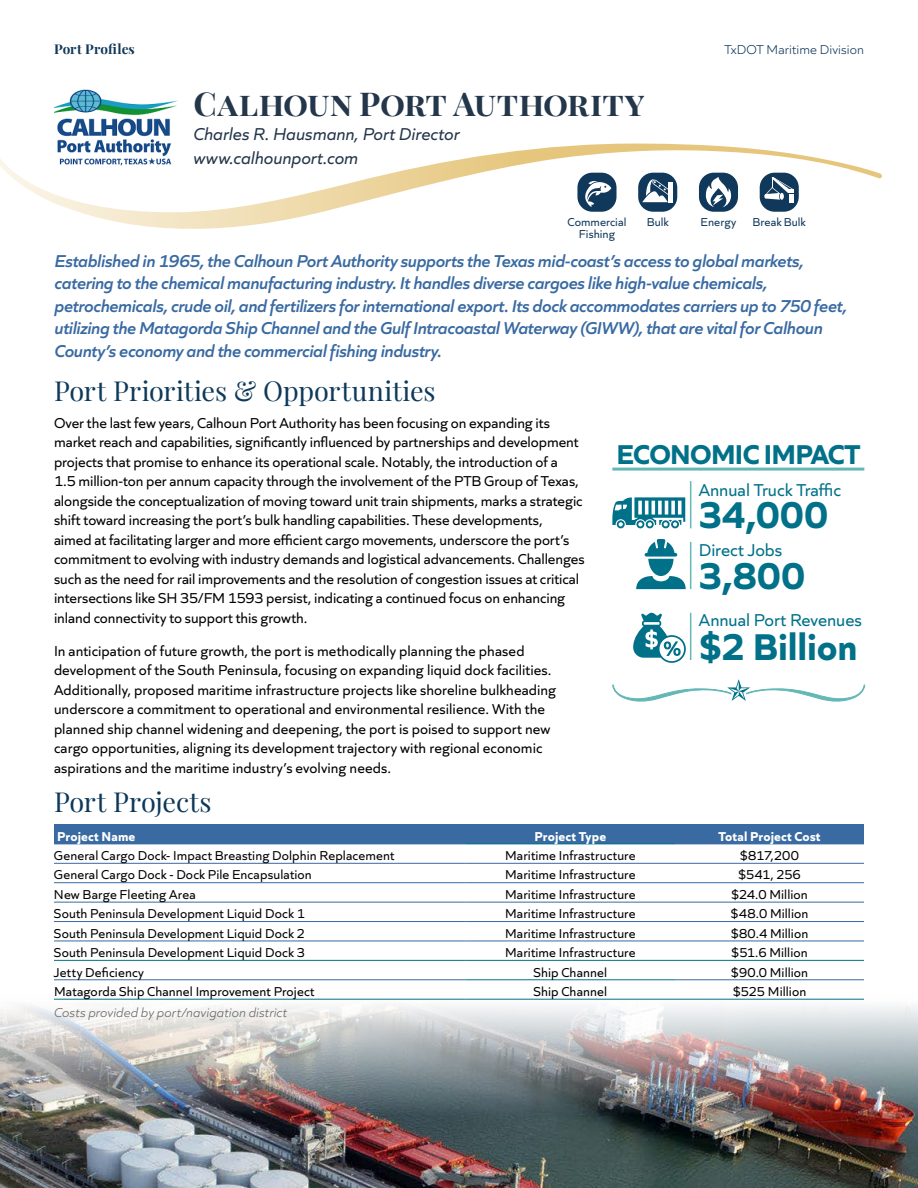
<style>
.page{position:relative;width:918px;height:1188px;background:#fff}
.page>*{position:absolute;margin:0;border:0;box-sizing:border-box;transform-origin:0 0}
.t1{font:700 39px "Quiet Sans";letter-spacing:-.005em;color:#007188}
.t2{font:700 33px "Playfair Display";letter-spacing:.01em;color:#24364a}
.t3{font:700 28.5px "Quiet Sans";letter-spacing:-.025em;color:#007188}
.t4{font:27px "Playfair Display";letter-spacing:-.005em;color:#0d395a}
.t5{font:27px "Playfair Display";color:#0d385a}
.t6{font:italic 600 18px/22.5px "Quiet Sans";letter-spacing:-.02em;color:#396aa2}
.t7{font:italic 18px/24px "Quiet Sans";letter-spacing:-.005em;color:#24364a}
.t8{font:18px "Quiet Sans";color:#007188}
.t9{font:15px/19.5px "Quiet Sans";color:#000}
.t10{font:13.5px "Quiet Sans";letter-spacing:.01em;color:#000}
.t11{font:700 13.5px "Quiet Sans";letter-spacing:.015em;color:#fff}
.t12{font:italic 300 13.5px "Quiet Sans";letter-spacing:.005em;color:#636466}
.t13{font:300 13.5px "Quiet Sans";letter-spacing:.01em;color:#10385a}
.t14{font:700 13.5px "Playfair Display";letter-spacing:.005em;color:#10385a}
.t15{font:12px/12px "Quiet Sans";letter-spacing:.005em;color:#10385a;text-align:center}
</style>
<div class="page">
<img style="left:0;top:998px;width:917px;height:190px">
<img style="left:54px;top:89px;width:124px;height:26px">
<div style="left:54px;top:824px;width:412px;height:20px;background:#396aa2"></div>
<div style="left:466px;top:824px;width:209px;height:20px;background:#396aa2"></div>
<div style="left:675px;top:824px;width:189px;height:20px;background:#396aa2"></div>
<hr style="left:466px;top:844px;width:209px;height:1px;background:#007188">
<hr style="left:54px;top:960px;width:412px;height:1px;background:#007188">
<hr style="left:466px;top:960px;width:209px;height:1px;background:#007188">
<hr style="left:675px;top:960px;width:189px;height:1px;background:#007188">
<hr style="left:466px;top:979px;width:209px;height:1px;background:#007188">
<hr style="left:54px;top:999px;width:412px;height:1px;background:#007188">
<hr style="left:466px;top:999px;width:209px;height:1px;background:#007188">
<hr style="left:675px;top:999px;width:189px;height:1px;background:#007188">
<hr style="left:54px;top:844px;width:412px;height:1px;background:#396aa2">
<hr style="left:675px;top:844px;width:189px;height:1px;background:#396aa2">
<hr style="left:54px;top:863px;width:412px;height:1px;background:#396aa2">
<hr style="left:466px;top:863px;width:209px;height:1px;background:#396aa2">
<hr style="left:675px;top:863px;width:189px;height:1px;background:#396aa2">
<hr style="left:54px;top:882px;width:412px;height:1px;background:#396aa2">
<hr style="left:466px;top:882px;width:209px;height:1px;background:#396aa2">
<hr style="left:675px;top:882px;width:189px;height:1px;background:#396aa2">
<hr style="left:54px;top:902px;width:412px;height:1px;background:#396aa2">
<hr style="left:466px;top:902px;width:209px;height:1px;background:#396aa2">
<hr style="left:675px;top:902px;width:189px;height:1px;background:#396aa2">
<hr style="left:54px;top:921px;width:412px;height:1px;background:#396aa2">
<hr style="left:466px;top:921px;width:209px;height:1px;background:#396aa2">
<hr style="left:675px;top:921px;width:189px;height:1px;background:#396aa2">
<hr style="left:54px;top:941px;width:412px;height:1px;background:#396aa2">
<hr style="left:466px;top:941px;width:209px;height:1px;background:#396aa2">
<hr style="left:675px;top:941px;width:189px;height:1px;background:#396aa2">
<hr style="left:54px;top:979px;width:412px;height:1px;background:#396aa2">
<hr style="left:675px;top:979px;width:189px;height:1px;background:#396aa2">
<svg style="left:0;top:118px;width:882px;height:111px"></svg>
<hr style="left:690px;top:481px;width:1px;height:47px;background:#63b8b7">
<hr style="left:612px;top:468px;width:252px;height:3px;background:#63b8b7">
<hr style="left:690px;top:542px;width:1px;height:47px;background:#63b8b7">
<svg style="left:636px;top:539px;width:50px;height:50px"></svg>
<svg style="left:633px;top:612px;width:53px;height:51px"></svg>
<hr style="left:690px;top:613px;width:1px;height:47px;background:#63b8b7">
<div style="left:577px;top:173px;width:40px;height:39px;background:#10385a;border-radius:15px"></div>
<svg style="left:581px;top:181px;width:30px;height:26px"></svg>
<div style="left:638px;top:173px;width:39px;height:39px;background:#10385a;border-radius:15px"></div>
<svg style="left:642px;top:179px;width:27px;height:23px"></svg>
<hr style="left:669px;top:182px;width:4px;height:20px;background:#fff">
<div style="left:699px;top:173px;width:39px;height:39px;background:#10385a;border-radius:15px"></div>
<svg style="left:706px;top:177px;width:25px;height:30px"></svg>
<div style="left:760px;top:173px;width:39px;height:39px;background:#10385a;border-radius:15px"></div>
<svg style="left:764px;top:177px;width:30px;height:26px"></svg>
<svg style="left:612px;top:497px;width:73px;height:31px"></svg>
<svg style="left:612px;top:679px;width:254px;height:23px"></svg>
<p class="t14" style="left:54px;top:38px;width:82px">PORT PROFILES</p>
<p class="t13" style="left:724px;top:40px;width:141px">TxDOT Maritime Division</p>
<h2 class="t2" style="left:194px;top:78px;width:453px">CALHOUN PORT AUTHORITY</h2>
<p class="t7" style="left:194px;top:121px;width:268px">Charles R. Hausmann, Port Director www.calhounport.com</p>
<p class="t15" style="left:568px;top:216px;width:60px">Commercial<br>Fishing</p>
<p class="t15" style="left:647px;top:216px;width:24px">Bulk</p>
<p class="t15" style="left:701px;top:216px;width:37px">Energy</p>
<p class="t15" style="left:753px;top:216px;width:55px">Break Bulk</p>
<p class="t6" style="left:55px;top:248px;width:794px">Established in 1965, the Calhoun Port Authority supports the Texas mid-coast’s access to global markets, catering to the chemical manufacturing industry. It handles diverse cargoes like high-value chemicals, petrochemicals, crude oil, and fertilizers for international export. Its dock accommodates carriers up to 750 feet, utilizing the Matagorda Ship Channel and the Gulf Intracoastal Waterway (GIWW), that are vital for Calhoun County’s economy and the commercial fishing industry.</p>
<h3 class="t4" style="left:54px;top:370px;width:383px">Port Priorities &amp; Opportunities</h3>
<p class="t9" style="left:54px;top:412px;width:532px">Over the last few years, Calhoun Port Authority has been focusing on expanding its market reach and capabilities, significantly influenced by partnerships and development projects that promise to enhance its operational scale. Notably, the introduction of a<br>1.5 million-ton per annum capacity through the involvement of the PTB Group of Texas, alongside the conceptualization of moving toward unit train shipments, marks a strategic shift toward increasing the port’s bulk handling capabilities. These developments,<br>aimed at facilitating larger and more efficient cargo movements, underscore the port’s commitment to evolving with industry demands and logistical advancements. Challenges such as the need for rail improvements and the resolution of congestion issues at critical intersections like SH 35/FM 1593 persist, indicating a continued focus on enhancing inland connectivity to support this growth.</p>
<p class="t9" style="left:54px;top:640px;width:504px">In anticipation of future growth, the port is methodically planning the phased development of the South Peninsula, focusing on expanding liquid dock facilities.<br>Additionally, proposed maritime infrastructure projects like shoreline bulkheading underscore a commitment to operational and environmental resilience. With the planned ship channel widening and deepening, the port is poised to support new cargo opportunities, aligning its development trajectory with regional economic aspirations and the maritime industry’s evolving needs.</p>
<h3 class="t5" style="left:54px;top:781px;width:159px">Port Projects</h3>
<p class="t11" style="left:57px;top:826px;width:80px">Project Name</p>
<p class="t11" style="left:535px;top:826px;width:73px">Project Type</p>
<p class="t11" style="left:718px;top:826px;width:103px">Total Project Cost</p>
<p class="t10" style="left:54px;top:846px;width:342px">General Cargo Dock- Impact Breasting Dolphin Replacement</p>
<p class="t10" style="left:505px;top:846px;width:132px">Maritime Infrastructure</p>
<p class="t10" style="left:740px;top:846px;width:61px">$817,200</p>
<p class="t10" style="left:54px;top:865px;width:259px">General Cargo Dock - Dock Pile Encapsulation</p>
<p class="t10" style="left:505px;top:865px;width:132px">Maritime Infrastructure</p>
<p class="t10" style="left:738px;top:865px;width:64px">$541, 256</p>
<p class="t10" style="left:54px;top:884px;width:143px">New Barge Fleeting Area</p>
<p class="t10" style="left:505px;top:884px;width:132px">Maritime Infrastructure</p>
<p class="t10" style="left:731px;top:884px;width:78px">$24.0 Million</p>
<p class="t10" style="left:54px;top:904px;width:253px">South Peninsula Development Liquid Dock 1</p>
<p class="t10" style="left:505px;top:904px;width:132px">Maritime Infrastructure</p>
<p class="t10" style="left:731px;top:904px;width:79px">$48.0 Million</p>
<p class="t10" style="left:54px;top:923px;width:253px">South Peninsula Development Liquid Dock 2</p>
<p class="t10" style="left:505px;top:923px;width:132px">Maritime Infrastructure</p>
<p class="t10" style="left:731px;top:923px;width:79px">$80.4 Million</p>
<p class="t10" style="left:54px;top:943px;width:253px">South Peninsula Development Liquid Dock 3</p>
<p class="t10" style="left:505px;top:943px;width:132px">Maritime Infrastructure</p>
<p class="t10" style="left:731px;top:943px;width:78px">$51.6 Million</p>
<p class="t10" style="left:54px;top:962px;width:92px">Jetty Deficiency</p>
<p class="t10" style="left:534px;top:962px;width:75px">Ship Channel</p>
<p class="t10" style="left:731px;top:962px;width:79px">$90.0 Million</p>
<p class="t10" style="left:54px;top:981px;width:262px">Matagorda Ship Channel Improvement Project</p>
<p class="t10" style="left:534px;top:981px;width:75px">Ship Channel</p>
<p class="t10" style="left:733px;top:981px;width:75px">$525 Million</p>
<p class="t12" style="left:54px;top:1003px;width:235px">Costs provided by port/navigation district</p>
<h2 class="t3" style="left:616px;top:432px;width:246px">ECONOMIC IMPACT</h2>
<p class="t8" style="left:699px;top:476px;width:144px">Annual Truck Traffic</p>
<p class="t1" style="left:699px;top:485px;width:131px">34,000</p>
<p class="t8" style="left:699px;top:537px;width:85px">Direct Jobs</p>
<p class="t1" style="left:699px;top:546px;width:108px">3,800</p>
<p class="t8" style="left:699px;top:606px;width:165px">Annual Port Revenues</p>
<p class="t1" style="left:699px;top:616px;width:160px">$2 Billion</p>
</div>
